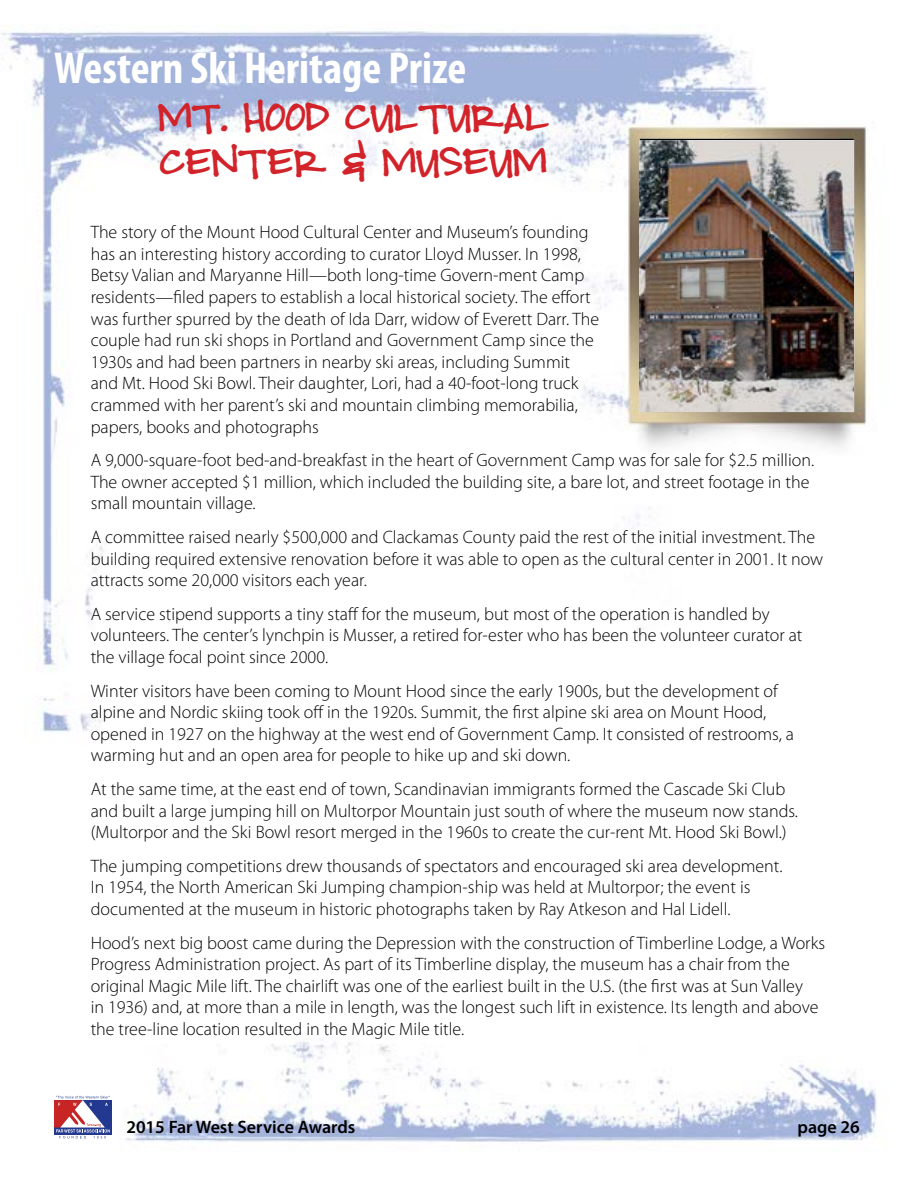
<style>
.page{position:relative;width:918px;height:1188px;background:#fff}
.page>*{position:absolute;margin:0;border:0;box-sizing:border-box;transform-origin:0 0}
.t1{font:700 condensed 45px "Myriad Pro";color:#fff}
.t2{font:32.4px/45px "Pea Sarahloo";color:#d2232a;scale:.83 1}
.t3{font:300 18px/21.6px "Myriad Pro";color:#000}
.t4{font:600 18px "Myriad Pro";color:#000}
</style>
<div class="page">
<img style="left:0;top:26px;width:877px;height:1116px">
<div style="left:54px;top:1100px;width:58px;height:34px;background:#233990"></div>
<svg style="left:54px;top:1096px;width:56px;height:42px"></svg>
<img style="left:640px;top:140px;width:214px;height:271px">
<h1 class="t1" style="left:54px;top:40px;width:414px">Western Ski Heritage Prize</h1>
<h2 class="t2" style="left:158px;top:96px;width:473px">MT. HOOD CULTURAL<br>CENTER &amp; MUSEUM</h2>
<p class="t3" style="left:91px;top:221px;width:510px">The story of the Mount Hood Cultural Center and Museum’s founding has an interesting history according to curator Lloyd Musser. In 1998, Betsy Valian and Maryanne Hill—both long-time Govern-ment Camp residents—filed papers to establish a local historical society. The effort was further spurred by the death of Ida Darr, widow of Everett Darr. The couple had run ski shops in Portland and Government Camp since the 1930s and had been partners in nearby ski areas, including Summit and Mt. Hood Ski Bowl. Their daughter, Lori, had a 40-foot-long truck crammed with her parent’s ski and mountain climbing memorabilia, papers, books and photographs</p>
<p class="t3" style="left:91px;top:449px;width:725px">A 9,000-square-foot bed-and-breakfast in the heart of Government Camp was for sale for $2.5 million.<br>The owner accepted $1 million, which included the building site, a bare lot, and street footage in the small mountain village.</p>
<p class="t3" style="left:91px;top:526px;width:734px">A committee raised nearly $500,000 and Clackamas County paid the rest of the initial investment. The building required extensive renovation before it was able to open as the cultural center in 2001. It now attracts some 20,000 visitors each year.</p>
<p class="t3" style="left:91px;top:603px;width:713px">A service stipend supports a tiny staff for the museum, but most of the operation is handled by volunteers. The center’s lynchpin is Musser, a retired for-ester who has been the volunteer curator at the village focal point since 2000.</p>
<p class="t3" style="left:91px;top:680px;width:705px">Winter visitors have been coming to Mount Hood since the early 1900s, but the development of alpine and Nordic skiing took off in the 1920s. Summit, the first alpine ski area on Mount Hood, opened in 1927 on the highway at the west end of Government Camp. It consisted of restrooms, a warming hut and an open area for people to hike up and ski down.</p>
<p class="t3" style="left:91px;top:778px;width:709px">At the same time, at the east end of town, Scandinavian immigrants formed the Cascade Ski Club and built a large jumping hill on Multorpor Mountain just south of where the museum now stands. (Multorpor and the Ski Bowl resort merged in the 1960s to create the cur-rent Mt. Hood Ski Bowl.)</p>
<p class="t3" style="left:91px;top:855px;width:693px">The jumping competitions drew thousands of spectators and encouraged ski area development.<br>In 1954, the North American Ski Jumping champion-ship was held at Multorpor; the event is documented at the museum in historic photographs taken by Ray Atkeson and Hal Lidell.</p>
<p class="t3" style="left:91px;top:932px;width:736px">Hood’s next big boost came during the Depression with the construction of Timberline Lodge, a Works Progress Administration project. As part of its Timberline display, the museum has a chair from the original Magic Mile lift. The chairlift was one of the earliest built in the U.S. (the first was at Sun Valley<br>in 1936) and, at more than a mile in length, was the longest such lift in existence. Its length and above the tree-line location resulted in the Magic Mile title.</p>
<p class="t4" style="left:126px;top:1115px;width:231px">2015 Far West Service Awards</p>
<p class="t4" style="left:798px;top:1115px;width:64px">page 26</p>
</div>
